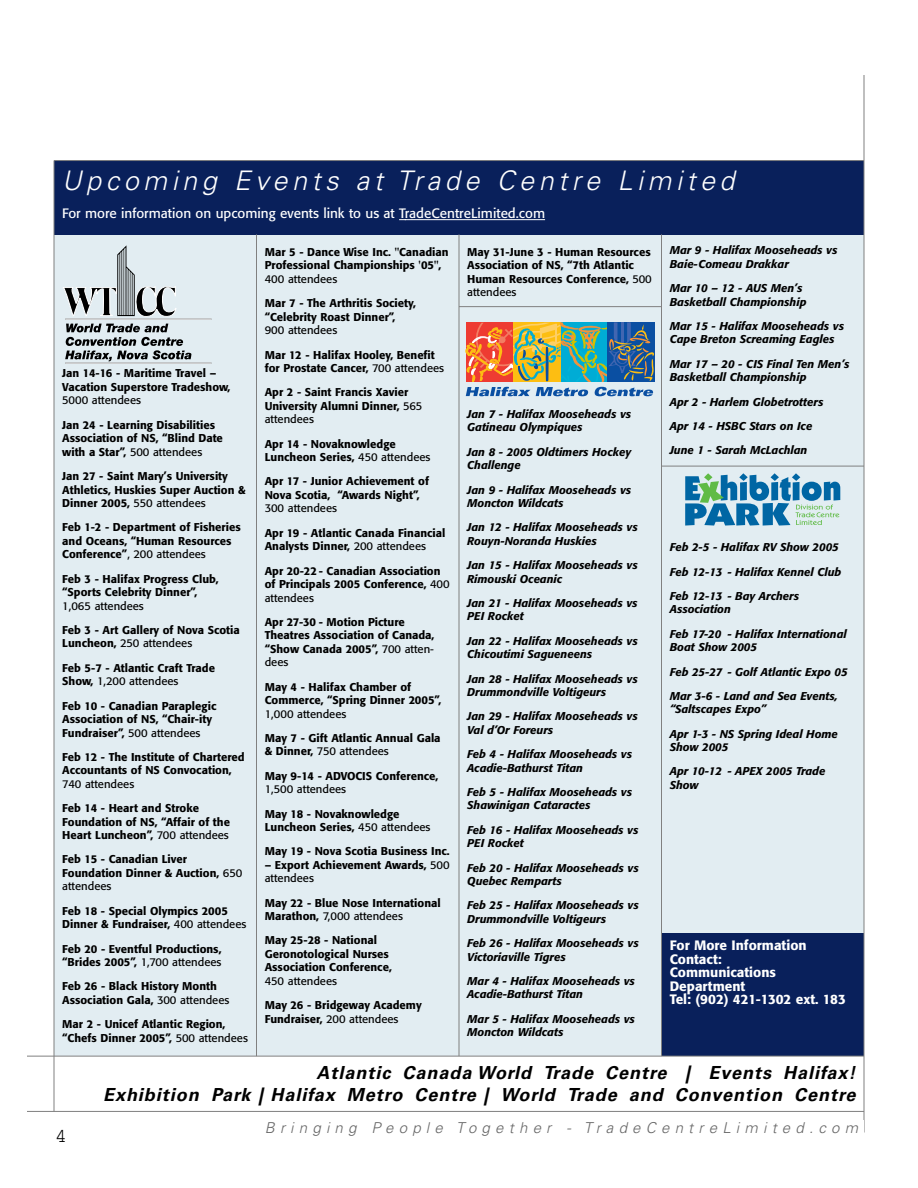
<style>
.page{position:relative;width:918px;height:1188px;background:#fff}
.page>*{position:absolute;margin:0;border:0;box-sizing:border-box;transform-origin:0 0}
.t1{font:italic 300 27px "Univers";letter-spacing:.165em;color:#fff}
.t2{font:19.5px "Courier";color:#000}
.t3{font:italic 700 18px/21.6px "Univers";letter-spacing:.055em;color:#000;text-align:right}
.t4{font:italic 300 15px "Univers";letter-spacing:.35em;color:#666}
.t5{font:500 13.5px/13.5px "Formata";color:#fff}
.t6{font:13.5px "Formata";color:#fff}
.t7{font:500 11.25px/13.5px "Formata";color:#000}
.t8{font:italic 500 11.25px/13.5px "Formata";color:#000}
.t9{font:11.25px "Formata";color:#000}
.s1{font-weight:400}
</style>
<div class="page">
<div style="left:54px;top:181px;width:810px;height:875px;background:#e2edf2"></div>
<div style="left:662px;top:934px;width:202px;height:122px;background:#09205b"></div>
<div style="left:54px;top:160px;width:810px;height:74px;background:#09205b"></div>
<hr style="left:54px;top:160px;width:810px;height:1px;background:#808080">
<hr style="left:27px;top:1111px;width:837px;height:1px;background:#808080">
<hr style="left:54px;top:161px;width:1px;height:951px;background:#808080">
<hr style="left:864px;top:75px;width:1px;height:1057px;background:#808080">
<hr style="left:256px;top:234px;width:1px;height:822px;background:#808080">
<hr style="left:459px;top:234px;width:1px;height:822px;background:#808080">
<hr style="left:661px;top:234px;width:1px;height:822px;background:#808080">
<hr style="left:405px;top:219px;width:140px;height:1px;background:#fff">
<hr style="left:27px;top:1056px;width:837px;height:1px;background:#808080">
<svg style="left:63px;top:245px;width:149px;height:119px"></svg>
<div style="left:608px;top:322px;width:47px;height:60px;background:#0a4fa2"></div>
<svg style="left:466px;top:322px;width:188px;height:74px"></svg>
<hr style="left:459px;top:306px;width:203px;height:1px;background:#808080">
<hr style="left:662px;top:466px;width:202px;height:1px;background:#808080">
<svg style="left:685px;top:473px;width:155px;height:53px"></svg>
<h1 class="t1" style="left:62px;top:171px;width:674px">Upcoming Events at Trade Centre Limited</h1>
<p class="t6" style="left:62px;top:208px;width:484px">For more information on upcoming events link to us at TradeCentreLimited.com</p>
<p class="t7" style="left:62px;top:368px;width:170px">Jan 14-16 - Maritime Travel –<br>Vacation Superstore Tradeshow,</p>
<p class="t9" style="left:62px;top:396px;width:80px">5000 attendees</p>
<p class="t7" style="left:62px;top:419px;width:162px">Jan 24 - Learning Disabilities<br>Association of NS, “Blind Date with a Star”, <span class="s1">500 attendees</span></p>
<p class="t7" style="left:62px;top:470px;width:185px">Jan 27 - Saint Mary’s University<br>Athletics, Huskies Super Auction &amp;<br>Dinner 2005, <span class="s1">550 attendees</span></p>
<p class="t7" style="left:62px;top:522px;width:180px">Feb 1-2 - Department of Fisheries and Oceans, “Human Resources<br>Conference”<span class="s1">, 200 attendees</span></p>
<p class="t7" style="left:62px;top:573px;width:158px">Feb 3 - Halifax Progress Club, “Sports Celebrity Dinner”,</p>
<p class="t9" style="left:62px;top:601px;width:83px">1,065 attendees</p>
<p class="t7" style="left:62px;top:624px;width:179px">Feb 3 - Art Gallery of Nova Scotia<br>Luncheon, <span class="s1">250 attendees</span></p>
<p class="t7" style="left:62px;top:662px;width:154px">Feb 5-7 - Atlantic Craft Trade<br>Show, <span class="s1">1,200 attendees</span></p>
<p class="t7" style="left:62px;top:700px;width:156px">Feb 10 - Canadian Paraplegic<br>Association of NS, “Chair-ity<br>Fundraiser”, <span class="s1">500 attendees</span></p>
<p class="t7" style="left:62px;top:751px;width:184px">Feb 12 - The Institute of Chartered<br>Accountants of NS Convocation,</p>
<p class="t9" style="left:62px;top:779px;width:74px">740 attendees</p>
<p class="t7" style="left:62px;top:802px;width:169px">Feb 14 - Heart and Stroke<br>Foundation of NS, “Affair of the<br>Heart Luncheon”, <span class="s1">700 attendees</span></p>
<p class="t7" style="left:62px;top:854px;width:182px">Feb 15 - Canadian Liver<br>Foundation Dinner &amp; Auction, <span class="s1">650 attendees</span></p>
<p class="t7" style="left:62px;top:905px;width:186px">Feb 18 - Special Olympics 2005<br>Dinner &amp; Fundraiser, <span class="s1">400 attendees</span></p>
<p class="t7" style="left:62px;top:943px;width:161px">Feb 20 - Eventful Productions, “Brides 2005”, <span class="s1">1,700 attendees</span></p>
<p class="t7" style="left:62px;top:981px;width:169px">Feb 26 - Black History Month<br>Association Gala, <span class="s1">300 attendees</span></p>
<p class="t7" style="left:62px;top:1018px;width:187px">Mar 2 - Unicef Atlantic Region, “Chefs Dinner 2005”, <span class="s1">500 attendees</span></p>
<p class="t7" style="left:265px;top:246px;width:185px">Mar 5 - Dance Wise Inc. "Canadian<br>Professional Championships '05",</p>
<p class="t9" style="left:265px;top:274px;width:74px">400 attendees</p>
<p class="t7" style="left:265px;top:297px;width:153px">Mar 7 - The Arthritis Society, “Celebrity Roast Dinner”,</p>
<p class="t9" style="left:265px;top:326px;width:74px">900 attendees</p>
<p class="t7" style="left:265px;top:349px;width:181px">Mar 12 - Halifax Hooley, Benefit for Prostate Cancer, <span class="s1">700 attendees</span></p>
<p class="t7" style="left:265px;top:387px;width:159px">Apr 2 - Saint Francis Xavier<br>University Alumni Dinner, <span class="s1">565 attendees</span></p>
<p class="t7" style="left:265px;top:438px;width:167px">Apr 14 - Novaknowledge<br>Luncheon Series, <span class="s1">450 attendees</span></p>
<p class="t7" style="left:265px;top:476px;width:166px">Apr 17 - Junior Achievement of<br>Nova Scotia, “Awards Night”,</p>
<p class="t9" style="left:265px;top:504px;width:74px">300 attendees</p>
<p class="t7" style="left:265px;top:527px;width:182px">Apr 19 - Atlantic Canada Financial<br>Analysts Dinner, <span class="s1">200 attendees</span></p>
<p class="t7" style="left:265px;top:565px;width:186px">Apr 20-22 - Canadian Association of Principals 2005 Conference, <span class="s1">400 attendees</span></p>
<p class="t7" style="left:265px;top:616px;width:171px">Apr 27-30 - Motion Picture<br>Theatres Association of Canada, “Show Canada 2005”, <span class="s1">700 atten&shy;dees</span></p>
<p class="t7" style="left:265px;top:681px;width:178px">May 4 - Halifax Chamber of<br>Commerce, “Spring Dinner 2005”,</p>
<p class="t9" style="left:265px;top:709px;width:83px">1,000 attendees</p>
<p class="t7" style="left:265px;top:732px;width:177px">May 7 - Gift Atlantic Annual Gala &amp; Dinner, <span class="s1">750 attendees</span></p>
<p class="t7" style="left:265px;top:770px;width:175px">May 9-14 - ADVOCIS Conference,</p>
<p class="t9" style="left:265px;top:785px;width:83px">1,500 attendees</p>
<p class="t7" style="left:265px;top:808px;width:167px">May 18 - Novaknowledge<br>Luncheon Series, <span class="s1">450 attendees</span></p>
<p class="t7" style="left:265px;top:846px;width:186px">May 19 - Nova Scotia Business Inc.</p>
<p class="t7" style="left:265px;top:859px;width:187px">– Export Achievement Awards, <span class="s1">500 attendees</span></p>
<p class="t7" style="left:265px;top:897px;width:178px">May 22 - Blue Nose International<br>Marathon, <span class="s1">7,000 attendees</span></p>
<p class="t7" style="left:265px;top:935px;width:129px">May 25-28 - National<br>Geronotological Nurses<br>Association Conference,</p>
<p class="t9" style="left:265px;top:976px;width:74px">450 attendees</p>
<p class="t7" style="left:265px;top:999px;width:158px">May 26 - Bridgeway Academy<br>Fundraiser, <span class="s1">200 attendees</span></p>
<p class="t7" style="left:467px;top:246px;width:186px">May 31-June 3 - Human Resources<br>Association of NS, “7th Atlantic<br>Human Resources Conference, <span class="s1">500 attendees</span></p>
<p class="t8" style="left:467px;top:408px;width:166px">Jan 7 - Halifax Mooseheads vs<br>Gatineau Olympiques</p>
<p class="t8" style="left:467px;top:446px;width:166px">Jan 8 - 2005 Oldtimers Hockey<br>Challenge</p>
<p class="t8" style="left:467px;top:484px;width:166px">Jan 9 - Halifax Mooseheads vs<br>Moncton Wildcats</p>
<p class="t8" style="left:467px;top:522px;width:172px">Jan 12 - Halifax Mooseheads vs<br>Rouyn-Noranda Huskies</p>
<p class="t8" style="left:467px;top:559px;width:172px">Jan 15 - Halifax Mooseheads vs<br>Rimouski Oceanic</p>
<p class="t8" style="left:467px;top:597px;width:172px">Jan 21 - Halifax Mooseheads vs<br>PEI Rocket</p>
<p class="t8" style="left:467px;top:635px;width:172px">Jan 22 - Halifax Mooseheads vs<br>Chicoutimi Sagueneens</p>
<p class="t8" style="left:467px;top:673px;width:172px">Jan 28 - Halifax Mooseheads vs<br>Drummondville Voltigeurs</p>
<p class="t8" style="left:467px;top:711px;width:172px">Jan 29 - Halifax Mooseheads vs<br>Val d’Or Foreurs</p>
<p class="t8" style="left:467px;top:748px;width:166px">Feb 4 - Halifax Mooseheads vs<br>Acadie-Bathurst Titan</p>
<p class="t8" style="left:467px;top:786px;width:166px">Feb 5 - Halifax Mooseheads vs<br>Shawinigan Cataractes</p>
<p class="t8" style="left:467px;top:824px;width:173px">Feb 16 - Halifax Mooseheads vs<br>PEI Rocket</p>
<p class="t8" style="left:467px;top:862px;width:173px">Feb 20 - Halifax Mooseheads vs<br>Quebec Remparts</p>
<p class="t8" style="left:467px;top:900px;width:173px">Feb 25 - Halifax Mooseheads vs<br>Drummondville Voltigeurs</p>
<p class="t8" style="left:467px;top:937px;width:173px">Feb 26 - Halifax Mooseheads vs<br>Victoriaville Tigres</p>
<p class="t8" style="left:467px;top:975px;width:169px">Mar 4 - Halifax Mooseheads vs<br>Acadie-Bathurst Titan</p>
<p class="t8" style="left:467px;top:1013px;width:169px">Mar 5 - Halifax Mooseheads vs<br>Moncton Wildcats</p>
<p class="t8" style="left:670px;top:245px;width:169px">Mar 9 - Halifax Mooseheads vs<br>Baie-Comeau Drakkar</p>
<p class="t8" style="left:670px;top:282px;width:138px">Mar 10 – 12 - AUS Men’s<br>Basketball Championship</p>
<p class="t8" style="left:670px;top:320px;width:176px">Mar 15 - Halifax Mooseheads vs<br>Cape Breton Screaming Eagles</p>
<p class="t8" style="left:670px;top:358px;width:181px">Mar 17 – 20 - CIS Final Ten Men’s<br>Basketball Championship</p>
<p class="t8" style="left:670px;top:390px;width:155px;line-height:24.3px">Apr 2 - Harlem Globetrotters<br>Apr 14 - HSBC Stars on Ice<br>June 1 - Sarah McLachlan</p>
<p class="t8" style="left:670px;top:536px;width:173px;line-height:24.3px">Feb 2-5 - Halifax RV Show 2005<br>Feb 12-13 - Halifax Kennel Club<br>Feb 12-13 - Bay Archers</p>
<p class="t8" style="left:670px;top:598px;width:179px;line-height:24.3px">Association<br>Feb 17-20 - Halifax International</p>
<p class="t8" style="left:670px;top:636px;width:179px;line-height:24.3px">Boat Show 2005<br>Feb 25-27 - Golf Atlantic Expo 05<br>Mar 3-6 - Land and Sea Events,</p>
<p class="t8" style="left:670px;top:698px;width:170px;line-height:24.3px">“Saltscapes Expo”<br>Apr 1-3 - NS Spring Ideal Home</p>
<p class="t8" style="left:670px;top:736px;width:157px;line-height:24.3px">Show 2005<br>Apr 10-12 - APEX 2005 Trade</p>
<p class="t8" style="left:670px;top:779px;width:30px">Show</p>
<p class="t5" style="left:670px;top:940px;width:178px">For More Information<br>Contact:<br>Communications<br>Department<br>Tel: (902) 421-1302 ext. 183</p>
<h2 class="t2" style="left:56px;top:1129px;width:13px">4</h2>
<h3 class="t3" style="left:103px;top:1064px;width:754px">Atlantic Canada World Trade Centre | Events Halifax!<br>Exhibition Park | Halifax Metro Centre | World Trade and Convention Centre</h3>
<h3 class="t4" style="left:265px;top:1122px;width:595px">Bringing People Together - TradeCentreLimited.com</h3>
</div>
